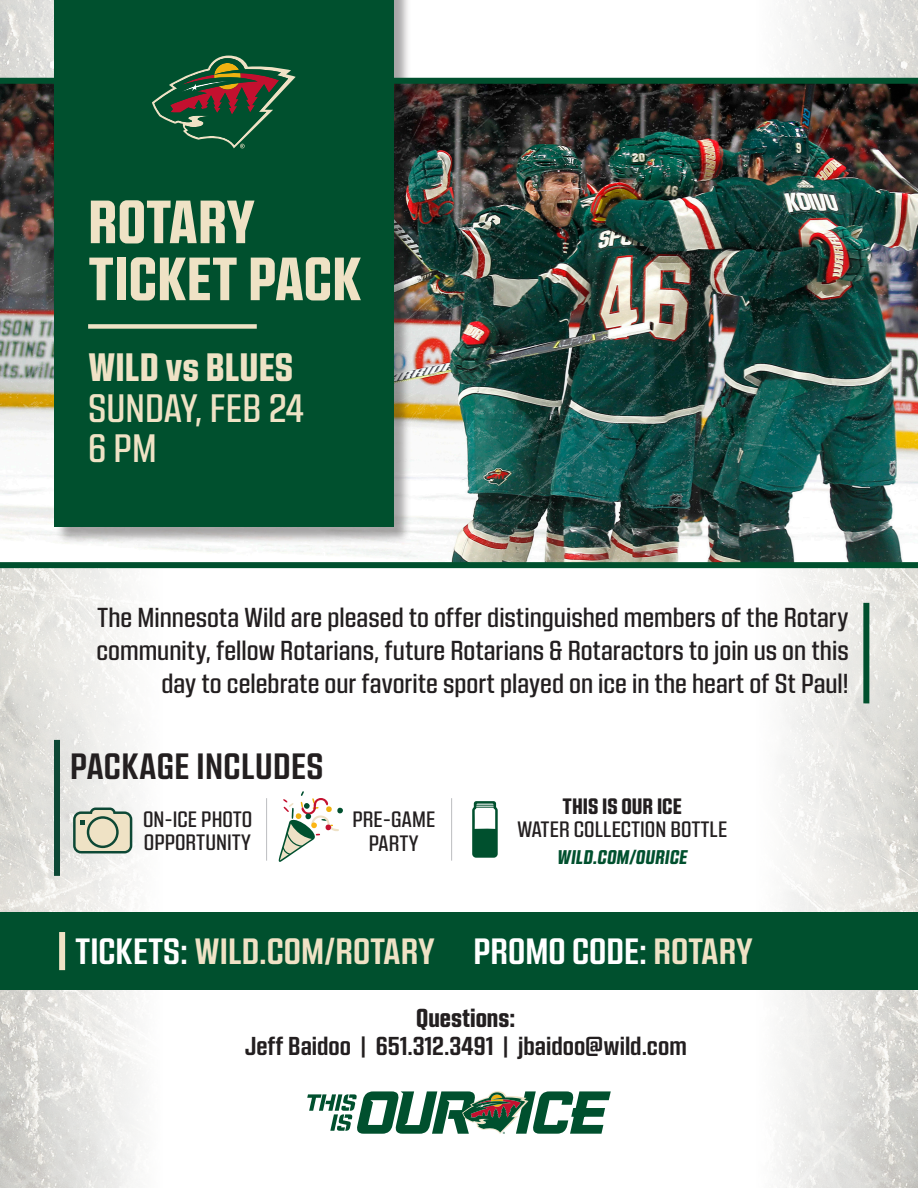
<style>
.page{position:relative;width:918px;height:1188px;background:#fff}
.page>*{position:absolute;margin:0;border:0;box-sizing:border-box;transform-origin:0 0}
.t1{font:900 60px/57px "Kuunari";color:#efe2c5}
.t2{font:500 39px "Kuunari";color:#efe2c5}
.t3{font:900 39px "Kuunari";color:#efe2c5}
.t4{font:700 36px "Kuunari";color:#efe2c5}
.t5{font:700 36px "Kuunari";letter-spacing:.01em;color:#231f20}
.description{font:500 27px/33px "Kuunari";color:#231f20;text-align:right}
.t6{font:700 25.5px/28.5px "Kuunari";color:#231f20;text-align:center}
.Subhead{font:500 21.9px/23.4px "Kuunari";color:#231f20;text-align:center}
.Subhead-2{font:italic 900 19.5px "Kuunari";letter-spacing:.01em;color:#00502e}
.s1{font-weight:900}
.s2{color:#fff}
</style>
<div class="page">
<img style="left:756px;top:0;width:162px;height:1188px">
<img style="left:0;top:0;width:162px;height:1188px">
<img style="left:0;top:84px;width:918px;height:478px">
<div style="left:55px;top:0;width:356px;height:545px;background:#231f20;opacity:.4"></div>
<div style="left:54px;top:0;width:340px;height:526px;background:#00502e"></div>
<div style="left:0;top:912px;width:918px;height:78px;background:#00502e"></div>
<div style="left:88px;top:324px;width:169px;height:5px;background:#efe2c5"></div>
<div style="left:59px;top:932px;width:6px;height:38px;background:#efe2c5"></div>
<svg style="left:307px;top:1091px;width:304px;height:43px"></svg>
<div style="left:0;top:78px;width:918px;height:6px;background:#00502e"></div>
<div style="left:0;top:562px;width:918px;height:6px;background:#00502e"></div>
<svg style="left:152px;top:56px;width:144px;height:92px"></svg>
<div style="left:863px;top:603px;width:6px;height:100px;background:#00502e"></div>
<hr style="left:266px;top:798px;width:1px;height:63px;background:#bcbdc0">
<div style="left:54px;top:740px;width:6px;height:136px;background:#0d4835"></div>
<svg style="left:73px;top:808px;width:59px;height:45px;background:#b5bba2"></svg>
<svg style="left:278px;top:791px;width:65px;height:71px"></svg>
<hr style="left:451px;top:798px;width:1px;height:63px;background:#bcbdc0">
<svg style="left:472px;top:801px;width:26px;height:57px"></svg>
<p class="t1" style="left:88px;top:193px;width:275px">ROTARY<br>TICKET PACK</p>
<p class="t3" style="left:88px;top:345px;width:207px">WILD vs BLUES</p>
<p class="t2" style="left:88px;top:386px;width:218px">SUNDAY, FEB 24</p>
<p class="t2" style="left:88px;top:426px;width:70px">6 PM</p>
<p class="description" style="left:96px;top:601px;width:754px">The Minnesota Wild are pleased to offer distinguished members of the Rotary community, fellow Rotarians, future Rotarians &amp; Rotaractors to join us on this day to celebrate our favorite sport played on ice in the heart of St Paul!</p>
<p class="t5" style="left:70px;top:745px;width:255px">PACKAGE INCLUDES</p>
<p class="Subhead" style="left:143px;top:807px;width:111px">ON-ICE PHOTO</p>
<p class="Subhead" style="left:144px;top:830px;width:109px">OPPORTUNITY</p>
<p class="Subhead" style="left:352px;top:807px;width:84px">PRE-GAME</p>
<p class="Subhead" style="left:369px;top:831px;width:52px">PARTY</p>
<p class="Subhead" style="left:517px;top:794px;width:212px"><span class="s1">THIS IS OUR ICE<br></span>WATER COLLECTION BOTTLE</p>
<p class="Subhead-2" style="left:557px;top:846px;width:132px">WILD.COM/OURICE</p>
<p class="t4" style="left:75px;top:930px;width:680px"><span class="s2">TICKETS:</span> WILD.COM/ROTARY <span class="s2">PROMO CODE:</span> ROTARY</p>
<p class="t6" style="left:245px;top:1003px;width:444px"><span class="s1">Questions:<br></span>Jeff Baidoo | 651.312.3491 | jbaidoo@wild.com</p>
</div>
